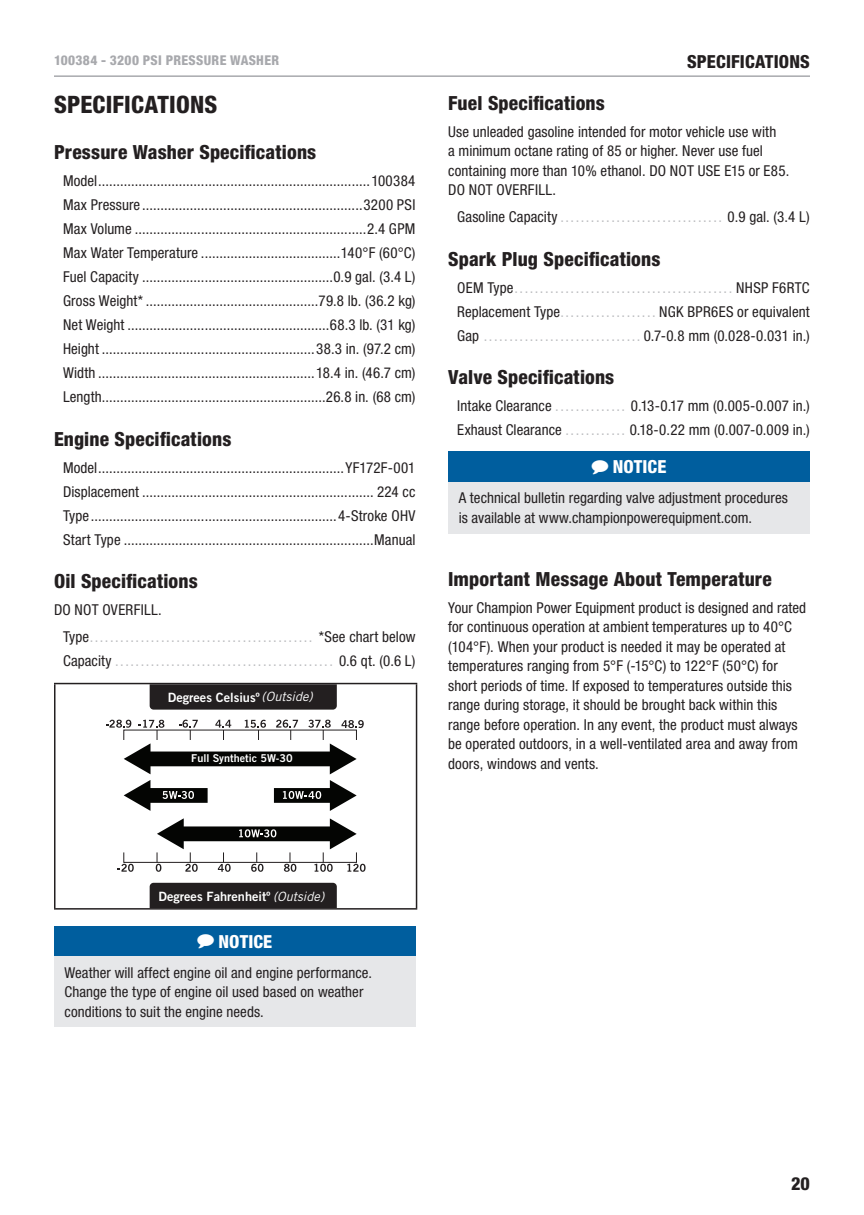
<style>
.page{position:relative;width:864px;height:1215px;background:#fff}
.page>*{position:absolute;margin:0;border:0;box-sizing:border-box;transform-origin:0 0}
.t1{font:800 condensed 24px "Helvetica Neue LT Std";letter-spacing:.005em;color:#231f20}
.t2{font:800 condensed 19.5px "Helvetica Neue LT Std";letter-spacing:.01em;color:#231f20}
.t3{font:800 condensed 18px "Helvetica Neue LT Std";letter-spacing:.01em;color:#231f20}
.t4{font:800 condensed 18px "Helvetica Neue LT Std";letter-spacing:.005em;color:#fff}
.t5{font:condensed 15px/19.5px "Helvetica Neue LT Std";letter-spacing:.005em;color:#231f20}
.t6{font:condensed 15px/24px "Helvetica Neue LT Std";letter-spacing:.01em;color:#bcbdc0;text-align:justify}
.t7{font:800 condensed 13.5px "Helvetica Neue LT Std";letter-spacing:.025em;color:#a8a9ad}
.t8{font:12.75px "Trade Gothic Bold Two";color:#fff}
.t9{font:10.8px "Trade Gothic Bold Two";color:#fff}
.s1{color:#231f20}
.s2{font-family:"Trade Gothic";font-style:italic}
.s3{color:#bcbdc0}
</style>
<div class="page">
<hr style="left:54px;top:75px;width:756px;height:2px;background:#a8a9ad">
<div style="left:448px;top:452px;width:362px;height:30px;background:#005e9e"></div>
<div style="left:448px;top:482px;width:362px;height:51px;background:#e6e7e9"></div>
<hr style="left:54px;top:683px;width:363px;height:1px;background:#231f20">
<hr style="left:54px;top:684px;width:2px;height:224px;background:#231f20">
<hr style="left:416px;top:684px;width:1px;height:224px;background:#231f20">
<hr style="left:54px;top:908px;width:363px;height:2px;background:#231f20">
<div style="left:150px;top:883px;width:187px;height:25px;background:#231f20"></div>
<div style="left:274px;top:788px;width:60px;height:15px;background:#040503"></div>
<svg style="left:330px;top:780px;width:27px;height:31px"></svg>
<div style="left:146px;top:788px;width:62px;height:15px;background:#040503"></div>
<svg style="left:124px;top:780px;width:26px;height:31px"></svg>
<svg style="left:163px;top:791px;width:31px;height:8px"></svg>
<div style="left:179px;top:826px;width:155px;height:15px;background:#040503"></div>
<svg style="left:239px;top:829px;width:37px;height:8px"></svg>
<div style="left:149px;top:752px;width:183px;height:14px;background:#040503"></div>
<div style="left:123px;top:852px;width:234px;height:11px;border:1px solid #231f20"></div>
<svg style="left:118px;top:864px;width:16px;height:8px"></svg>
<svg style="left:156px;top:818px;width:42px;height:54px"></svg>
<svg style="left:251px;top:852px;width:13px;height:20px"></svg>
<svg style="left:284px;top:852px;width:12px;height:20px"></svg>
<svg style="left:314px;top:818px;width:52px;height:54px"></svg>
<svg style="left:283px;top:791px;width:38px;height:8px"></svg>
<svg style="left:150px;top:684px;width:187px;height:26px;background:#282425"></svg>
<svg style="left:218px;top:852px;width:13px;height:20px"></svg>
<svg style="left:179px;top:720px;width:19px;height:20px"></svg>
<svg style="left:215px;top:720px;width:16px;height:20px"></svg>
<svg style="left:245px;top:720px;width:21px;height:20px"></svg>
<svg style="left:276px;top:720px;width:22px;height:20px"></svg>
<svg style="left:106px;top:720px;width:58px;height:54px"></svg>
<svg style="left:308px;top:720px;width:56px;height:54px"></svg>
<div style="left:54px;top:926px;width:362px;height:31px;background:#005e9e"></div>
<div style="left:54px;top:957px;width:362px;height:70px;background:#e6e7e9"></div>
<p class="t7" style="left:54px;top:52px;width:227px">100384 - 3200 PSI PRESSURE WASHER</p>
<p class="t3" style="left:687px;top:50px;width:124px">SPECIFICATIONS</p>
<h1 class="t1" style="left:54px;top:89px;width:165px">SPECIFICATIONS</h1>
<h2 class="t2" style="left:54px;top:140px;width:264px">Pressure Washer Specifications</h2>
<p class="t5" style="left:63px;top:169px;width:354px;line-height:24px;text-align:justify">Model..........................................................................100384<br>Max Pressure ............................................................3200 PSI Max Volume ...............................................................2.4 GPM Max Water Temperature ......................................140°F (60°C)<br>Fuel Capacity ....................................................0.9 gal. (3.4 L)<br>Gross Weight* ...............................................79.8 lb. (36.2 kg)<br>Net Weight .......................................................68.3 lb. (31 kg)<br>Height ..........................................................38.3 in. (97.2 cm)<br>Width ...........................................................18.4 in. (46.7 cm)<br>Length.............................................................26.8 in. (68 cm)</p>
<h2 class="t2" style="left:54px;top:427px;width:179px">Engine Specifications</h2>
<p class="t5" style="left:63px;top:455px;width:354px;line-height:24px;text-align:justify">Model...................................................................YF172F-001<br>Displacement ............................................................... 224 cc Type...................................................................4-Stroke OHV Start Type ....................................................................Manual</p>
<h2 class="t2" style="left:54px;top:569px;width:145px">Oil Specifications</h2>
<p class="t6" style="left:63px;top:596px;width:354px;line-height:27px;text-indent:-9px"><span class="s1">DO NOT OVERFILL.<br>Type</span>............................................ <span class="s1">*See chart below</span></p>
<p class="t6" style="left:63px;top:649px;width:354px"><span class="s1">Capacity</span> ........................................... <span class="s1">0.6 qt. (0.6 L)</span></p>
<p class="t8" style="left:168px;top:689px;width:146px">Degrees Celsiusº<span class="s2">(Outside)</span></p>
<p class="t9" style="left:191px;top:752px;width:103px">Full Synthetic 5W-30</p>
<h2 class="t2" style="left:448px;top:91px;width:158px">Fuel Specifications</h2>
<p class="t5" style="left:448px;top:121px;width:343px">Use unleaded gasoline intended for motor vehicle use with<br>a minimum octane rating of 85 or higher. Never use fuel containing more than 10% ethanol. DO NOT USE E15 or E85.<br>DO NOT OVERFILL.</p>
<p class="t6" style="left:457px;top:205px;width:354px"><span class="s1">Gasoline Capacity</span>................................ <span class="s1">0.9 gal. (3.4 L)</span></p>
<h2 class="t2" style="left:448px;top:247px;width:214px">Spark Plug Specifications</h2>
<p class="t6" style="left:457px;top:275px;width:354px"><span class="s1">OEM Type</span>........................................... <span class="s1">NHSP F6RTC Replacement Type</span>................... <span class="s1">NGK BPR6ES or equivalent Gap</span> ............................... <span class="s1">0.7-0.8 mm (0.028-0.031 in.)</span></p>
<h2 class="t2" style="left:448px;top:365px;width:168px">Valve Specifications</h2>
<p class="t5" style="left:457px;top:394px;width:354px;line-height:24px">Intake Clearance <span class="s3">..............</span> 0.13-0.17 mm (0.005-0.007 in.)<br>Exhaust Clearance <span class="s3">............</span> 0.18-0.22 mm (0.007-0.009 in.)</p>
<p class="t4" style="left:613px;top:455px;width:55px">NOTICE</p>
<p class="t5" style="left:459px;top:488px;width:331px">A technical bulletin regarding valve adjustment procedures is available at www.championpowerequipment.com.</p>
<h2 class="t2" style="left:448px;top:567px;width:325px">Important Message About Temperature</h2>
<p class="t5" style="left:448px;top:598px;width:360px">Your Champion Power Equipment product is designed and rated for continuous operation at ambient temperatures up to 40°C (104°F). When your product is needed it may be operated at temperatures ranging from 5°F (-15°C) to 122°F (50°C) for short periods of time. If exposed to temperatures outside this range during storage, it should be brought back within this range before operation. In any event, the product must always be operated outdoors, in a well-ventilated area and away from doors, windows and vents.</p>
<p class="t8" style="left:159px;top:888px;width:167px">Degrees Fahrenheitº <span class="s2">(Outside)</span></p>
<p class="t4" style="left:219px;top:930px;width:55px">NOTICE</p>
<p class="t5" style="left:64px;top:963px;width:309px">Weather will affect engine oil and engine performance.<br>Change the type of engine oil used based on weather conditions to suit the engine needs.</p>
<p class="t3" style="left:791px;top:1172px;width:20px">20</p>
</div>
